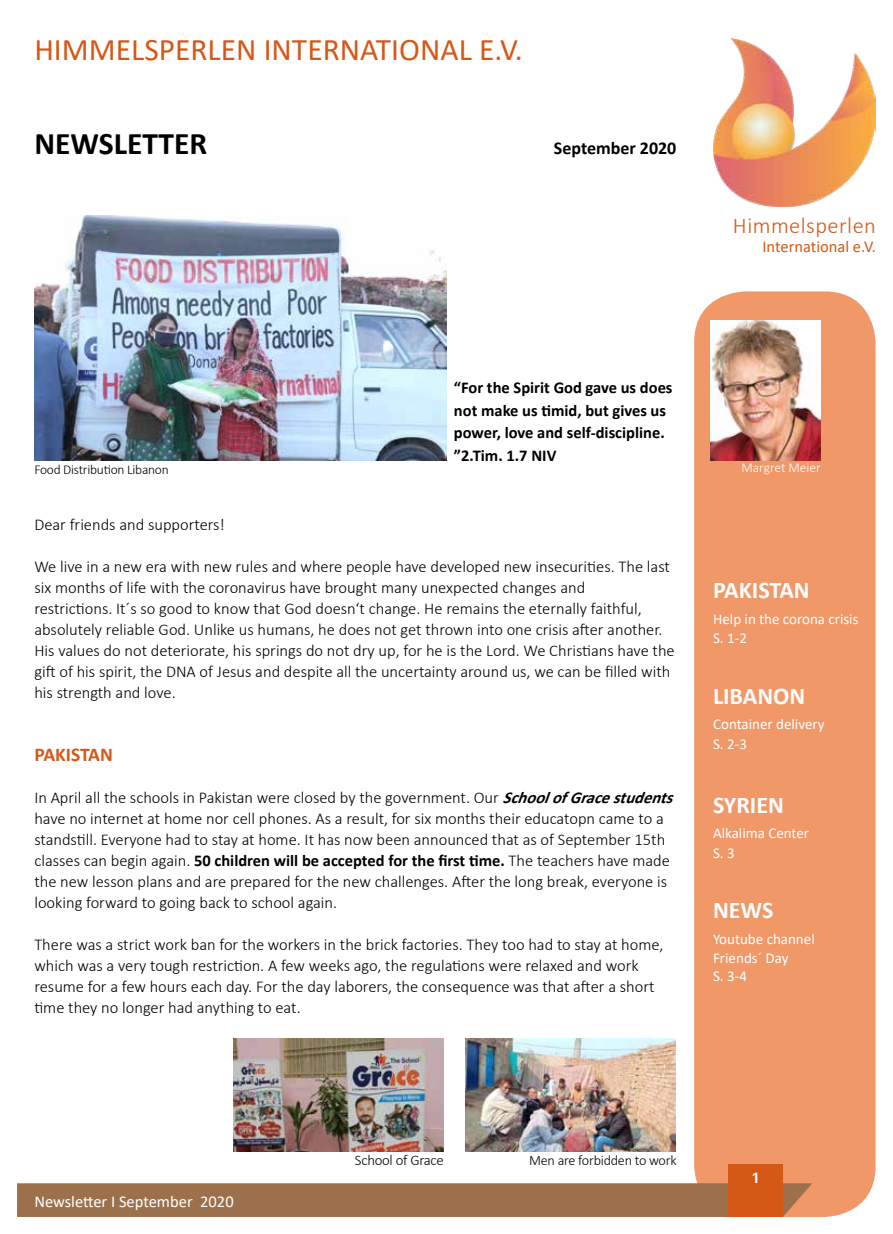
<style>
.page{position:relative;width:893px;height:1234px;background:#fff}
.page>*{position:absolute;margin:0;border:0;box-sizing:border-box;transform-origin:0 0}
.t1{font:31.5px "Calibri";color:#d55817}
.t2{font:700 31.5px "Calibri";color:#000}
.t3{font:700 24px "Calibri";color:#fff}
.t4{font:300 22.5px "Calibri";letter-spacing:.02em;color:#d55817}
.t5{font:700 19.5px "Calibri";color:#d55817}
.t6{font:700 18px "Calibri";color:#000}
.t7{font:700 18px "Candara";color:#fff}
.t8{font:300 16.5px/21px "Calibri";color:#000}
.t9{font:700 16.5px/22.5px "Calibri";color:#000}
.t10{font:16.5px "Calibri";color:#fff}
.t11{font:16.5px "Calibri";color:#d55817}
.t12{font:15px/19.5px "Calibri";color:#fff}
.t13{font:300 14.7px "Calibri";letter-spacing:-.02em;color:#000}
.t14{font:300 14.25px "Calibri";letter-spacing:-.02em;color:#000}
.t15{font:300 13.5px "Calibri";letter-spacing:-.02em;color:#000}
.t16{font:300 13.5px "Calibri";color:#fff}
.s1{font-weight:700;font-style:italic}
.s2{font-weight:700}
.s3{font-family:"Calibri";font-size:16.5px}
</style>
<div class="page">
<div style="left:694px;top:291px;width:182px;height:925px;background:#f19869;border-radius:51px"></div>
<div style="left:17px;top:1183px;width:795px;height:33px;background:#9c704a"></div>
<div style="left:728px;top:1163px;width:55px;height:53px;background:#d55817"></div>
<img style="left:713px;top:39px;width:163px;height:167px">
<img style="left:34px;top:216px;width:412px;height:244px">
<img style="left:234px;top:1038px;width:210px;height:113px">
<img style="left:466px;top:1038px;width:210px;height:113px">
<img style="left:711px;top:321px;width:110px;height:139px">
<h1 class="t1" style="left:34px;top:27px;width:490px">HIMMELSPERLEN INTERNATIONAL E.V.</h1>
<h1 class="t2" style="left:34px;top:122px;width:174px">NEWSLETTER</h1>
<p class="t6" style="left:554px;top:135px;width:124px">September 2020</p>
<h3 class="t4" style="left:733px;top:211px;width:145px">Himmelsperlen</h3>
<p class="t11" style="left:762px;top:235px;width:115px">International e.V.</p>
<p class="t15" style="left:34px;top:461px;width:136px">Food Distribution Libanon</p>
<p class="t9" style="left:454px;top:376px;width:220px">“For the Spirit God gave us does not make us timid, but gives us power, love and self-discipline. ”2.Tim. 1.7 NIV</p>
<p class="t8" style="left:34px;top:513px;width:192px">Dear friends and supporters!</p>
<p class="t8" style="left:34px;top:555px;width:642px">We live in a new era with new rules and where people have developed new insecurities. The last six months of life with the coronavirus have brought many unexpected changes and<br>restrictions. It´s so good to know that God doesn‘t change. He remains the eternally faithful, absolutely reliable God. Unlike us humans, he does not get thrown into one crisis after another.<br>His values do not deteriorate, his springs do not dry up, for he is the Lord. We Christians have the gift of his spirit, the DNA of Jesus and despite all the uncertainty around us, we can be filled with his strength and love.</p>
<p class="t5" style="left:34px;top:740px;width:80px">PAKISTAN</p>
<p class="t8" style="left:34px;top:786px;width:647px">In April all the schools in Pakistan were closed by the government. Our <span class="s1">SchoolofGracestudents </span>have no internet at home nor cell phones. As a result, for six months their educatopn came to a standstill. Everyone had to stay at home. It has now been announced that as of September 15th classes can begin again. <span class="s2">50 children will be accepted for the first time.</span> The teachers have made the new lesson plans and are prepared for the new challenges. After the long break, everyone is looking forward to going back to school again.</p>
<p class="t8" style="left:34px;top:933px;width:631px">There was a strict work ban for the workers in the brick factories. They too had to stay at home, which was a very tough restriction. A few weeks ago, the regulations were relaxed and work resume for a few hours each day. For the day laborers, the consequence was that after a short time they no longer had anything to eat.</p>
<p class="t16" style="left:741px;top:459px;width:81px">Margret Meier</p>
<h2 class="t3" style="left:713px;top:573px;width:98px">PAKISTAN</h2>
<p class="t12" style="left:713px;top:608px;width:147px">Help in the corona crisis<br>S. 1-2</p>
<h2 class="t3" style="left:713px;top:678px;width:94px">LIBANON</h2>
<p class="t12" style="left:713px;top:714px;width:113px">Container delivery<br>S. 2-3</p>
<h2 class="t3" style="left:713px;top:787px;width:72px">SYRIEN</h2>
<p class="t12" style="left:713px;top:823px;width:98px">Alkalima Center<br>S. 3</p>
<h2 class="t3" style="left:713px;top:893px;width:62px">NEWS</h2>
<p class="t12" style="left:713px;top:928px;width:103px">Youtube channel<br>Friends´ Day</p>
<p class="t12" style="left:713px;top:965px;width:35px">S. 3-4</p>
<p class="t10" style="left:34px;top:1189px;width:201px">Newsletter I September 2020</p>
<p class="t13" style="left:355px;top:1150px;width:90px">School of Grace</p>
<p class="t14" style="left:529px;top:1150px;width:149px">Men are forbidden to work</p>
<p class="t7" style="left:751px;top:1165px;width:10px">2<span class="s3">1</span></p>
</div>
